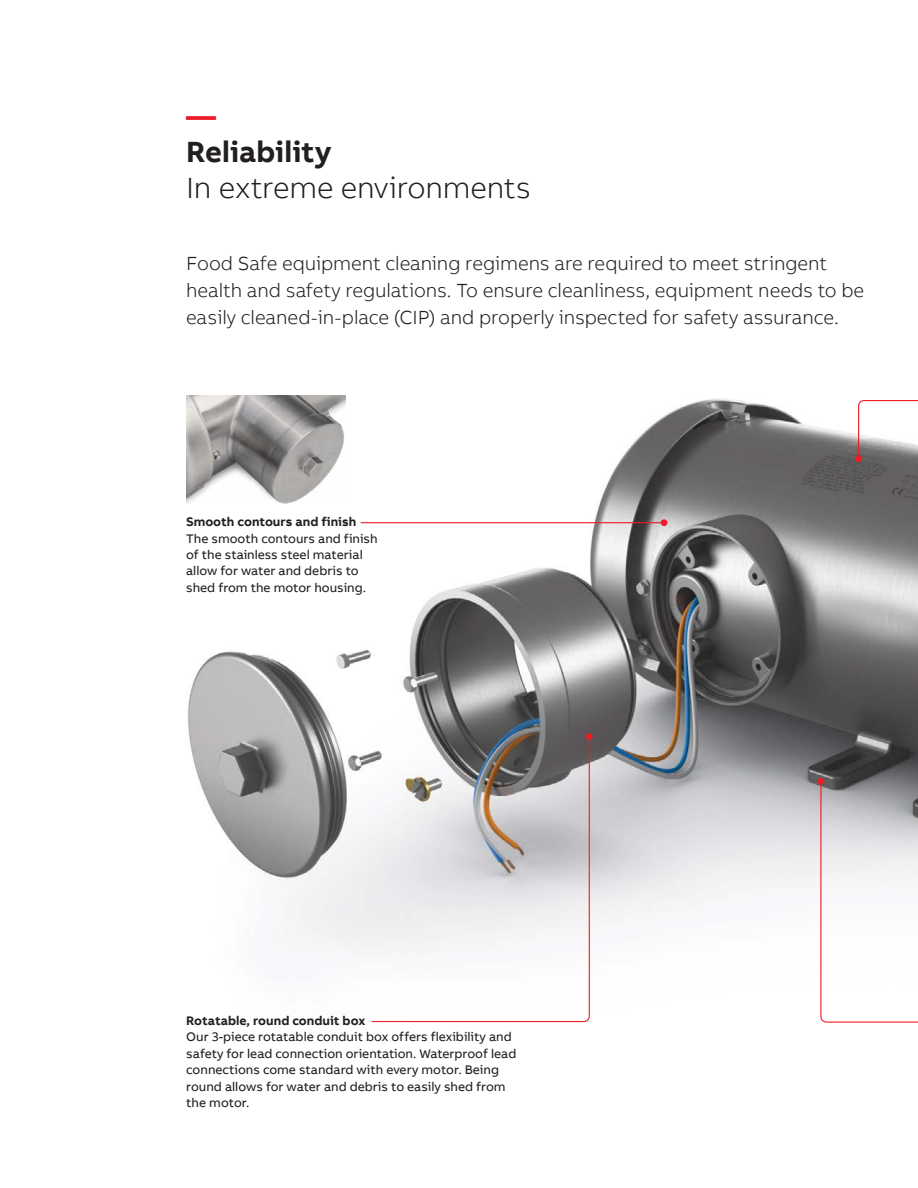
<style>
.page{position:relative;width:918px;height:1188px;background:#fff}
.page>*{position:absolute;margin:0;border:0;box-sizing:border-box;transform-origin:0 0}
.t1{font:300 30px "AB Bvoice";letter-spacing:-.005em;color:#231f20}
.t2{font:700 30px "AB Bvoice";letter-spacing:.005em;color:#231f20}
.t3{font:700 30px "AB Bvoice";color:#ee1c28}
.t4{font:300 19.5px/27px "AB Bvoice";letter-spacing:-.005em;color:#231f20}
.t5{font:12.75px/16.5px "AB Bvoice";color:#231f20}
.t6{font:700 12.75px "AB Bvoice";color:#231f20}
</style>
<div class="page">
<img style="left:186px;top:395px;width:732px;height:559px">
<svg style="left:370px;top:735px;width:220px;height:288px"></svg>
<div style="left:586px;top:733px;width:7px;height:7px;background:#ee1c28;border-radius:50%"></div>
<svg style="left:857px;top:399px;width:61px;height:61px"></svg>
<div style="left:855px;top:455px;width:7px;height:7px;background:#ee1c28;border-radius:50%"></div>
<img style="left:186px;top:396px;width:159px;height:108px">
<svg style="left:820px;top:780px;width:98px;height:243px"></svg>
<div style="left:818px;top:778px;width:6px;height:7px;background:#ee1c28;border-radius:50%"></div>
<hr style="left:361px;top:522px;width:303px;height:1px;background:#ee1c28">
<div style="left:661px;top:519px;width:6px;height:7px;background:#ee1c28;border-radius:50%"></div>
<h1 class="t3" style="left:186px;top:96px;width:31px">—</h1>
<h1 class="t2" style="left:186px;top:132px;width:147px">Reliability</h1>
<h1 class="t1" style="left:186px;top:170px;width:347px">In extreme environments</h1>
<h2 class="t4" style="left:186px;top:250px;width:680px">Food Safe equipment cleaning regimens are required to meet stringent health and safety regulations. To ensure cleanliness, equipment needs to be easily cleaned-in-place (CIP) and properly inspected for safety assurance.</h2>
<p class="t6" style="left:186px;top:514px;width:172px">Smooth contours and finish</p>
<p class="t5" style="left:186px;top:530px;width:193px">The smooth contours and finish of the stainless steel material allow for water and debris to shed from the motor housing.</p>
<p class="t6" style="left:186px;top:1013px;width:181px">Rotatable, round conduit box</p>
<p class="t5" style="left:186px;top:1029px;width:332px">Our 3-piece rotatable conduit box offers flexibility and safety for lead connection orientation. Waterproof lead connections come standard with every motor. Being round allows for water and debris to easily shed from the motor.</p>
</div>
